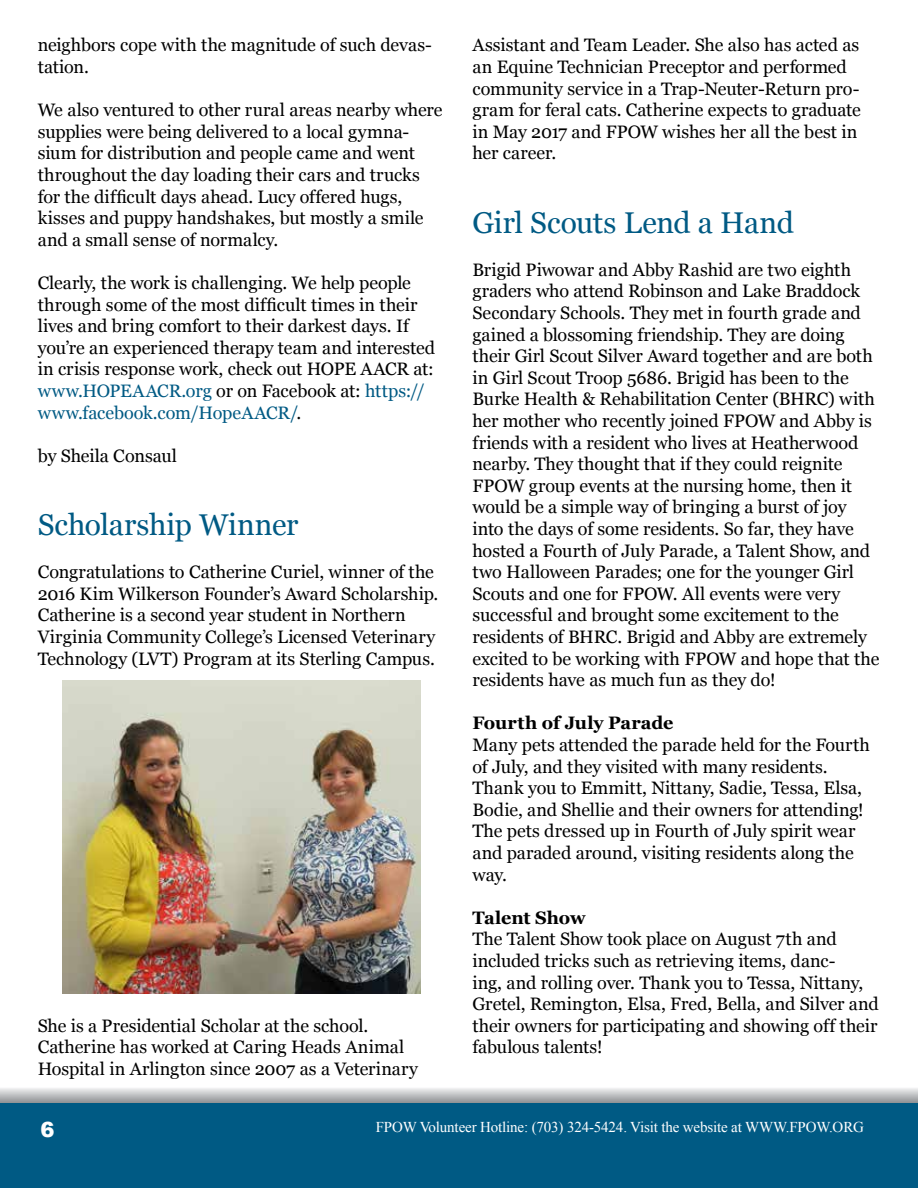
<style>
.page{position:relative;width:918px;height:1188px;background:#fff}
.page>*{position:absolute;margin:0;border:0;box-sizing:border-box;transform-origin:0 0}
.t1{font:30px "Georgia";letter-spacing:-.005em;color:#005a84}
.t2{font:900 21px "Arial";color:#fff}
.t3{font:18px/21.6px "Georgia";letter-spacing:-.005em;color:#000}
.t4{font:700 18px "Georgia";letter-spacing:-.01em;color:#000}
.t5{font:15px "Times New Roman";letter-spacing:-.01em;color:#fff}
.s1{color:#005a84}
</style>
<div class="page">
<svg style="left:0;top:1088px;width:918px;height:15px;background:#bdbfc1"></svg>
<div style="left:0;top:1103px;width:918px;height:85px;background:#005a84"></div>
<img style="left:62px;top:680px;width:359px;height:314px">
<p class="t3" style="left:38px;top:35px;width:396px">neighbors cope with the magnitude of such devas&shy;tation.</p>
<p class="t3" style="left:38px;top:100px;width:406px">We also ventured to other rural areas nearby where supplies were being delivered to a local gymna&shy;sium for distribution and people came and went throughout the day loading their cars and trucks for the difficult days ahead. Lucy offered hugs, kisses and puppy handshakes, but mostly a smile and a small sense of normalcy.</p>
<p class="t3" style="left:38px;top:272px;width:399px">Clearly, the work is challenging. We help people through some of the most difficult times in their lives and bring comfort to their darkest days. If you’re an experienced therapy team and interested in crisis response work, check out HOPE AACR at: <span class="s1">www.HOPEAACR.org</span> or on Facebook at: <span class="s1">https:// www.facebook.com/HopeAACR/</span>.</p>
<p class="t3" style="left:38px;top:445px;width:141px">by Sheila Consaul</p>
<h1 class="t1" style="left:38px;top:507px;width:262px">Scholarship Winner</h1>
<p class="t3" style="left:38px;top:562px;width:402px">Congratulations to Catherine Curiel, winner of the 2016 Kim Wilkerson Founder’s Award Scholarship.<br>Catherine is a second year student in Northern Virginia Community College’s Licensed Veterinary Technology (LVT) Program at its Sterling Campus.</p>
<p class="t3" style="left:38px;top:1015px;width:382px">She is a Presidential Scholar at the school.<br>Catherine has worked at Caring Heads Animal<br>Hospital in Arlington since 2007 as a Veterinary</p>
<p class="t3" style="left:472px;top:35px;width:390px">Assistant and Team Leader. She also has acted as an Equine Technician Preceptor and performed community service in a Trap-Neuter-Return pro&shy;gram for feral cats. Catherine expects to graduate in May 2017 and FPOW wishes her all the best in her career.</p>
<h1 class="t1" style="left:472px;top:204px;width:323px">Girl Scouts Lend a Hand</h1>
<p class="t3" style="left:472px;top:259px;width:408px">Brigid Piwowar and Abby Rashid are two eighth graders who attend Robinson and Lake Braddock Secondary Schools. They met in fourth grade and gained a blossoming friendship. They are doing their Girl Scout Silver Award together and are both in Girl Scout Troop 5686. Brigid has been to the Burke Health &amp; Rehabilitation Center (BHRC) with her mother who recently joined FPOW and Abby is friends with a resident who lives at Heatherwood nearby. They thought that if they could reignite FPOW group events at the nursing home, then it would be a simple way of bringing a burst of joy into the days of some residents. So far, they have hosted a Fourth of July Parade, a Talent Show, and two Halloween Parades; one for the younger Girl Scouts and one for FPOW. All events were very successful and brought some excitement to the residents of BHRC. Brigid and Abby are extremely excited to be working with FPOW and hope that the residents have as much fun as they do!</p>
<p class="t4" style="left:472px;top:712px;width:202px">Fourth of July Parade</p>
<p class="t3" style="left:472px;top:734px;width:399px">Many pets attended the parade held for the Fourth of July, and they visited with many residents.<br>Thank you to Emmitt, Nittany, Sadie, Tessa, Elsa, Bodie, and Shellie and their owners for attending!<br>The pets dressed up in Fourth of July spirit wear and paraded around, visiting residents along the way.</p>
<p class="t4" style="left:472px;top:906px;width:115px">Talent Show</p>
<p class="t3" style="left:472px;top:929px;width:408px">The Talent Show took place on August 7th and included tricks such as retrieving items, danc-<br>ing, and rolling over. Thank you to Tessa, Nittany, Gretel, Remington, Elsa, Fred, Bella, and Silver and their owners for participating and showing off their fabulous talents!</p>
<p class="t2" style="left:40px;top:1114px;width:16px">6</p>
<p class="t5" style="left:376px;top:1117px;width:490px">FPOW Volunteer Hotline: (703) 324-5424. Visit the website at WWW.FPOW.ORG</p>
</div>
